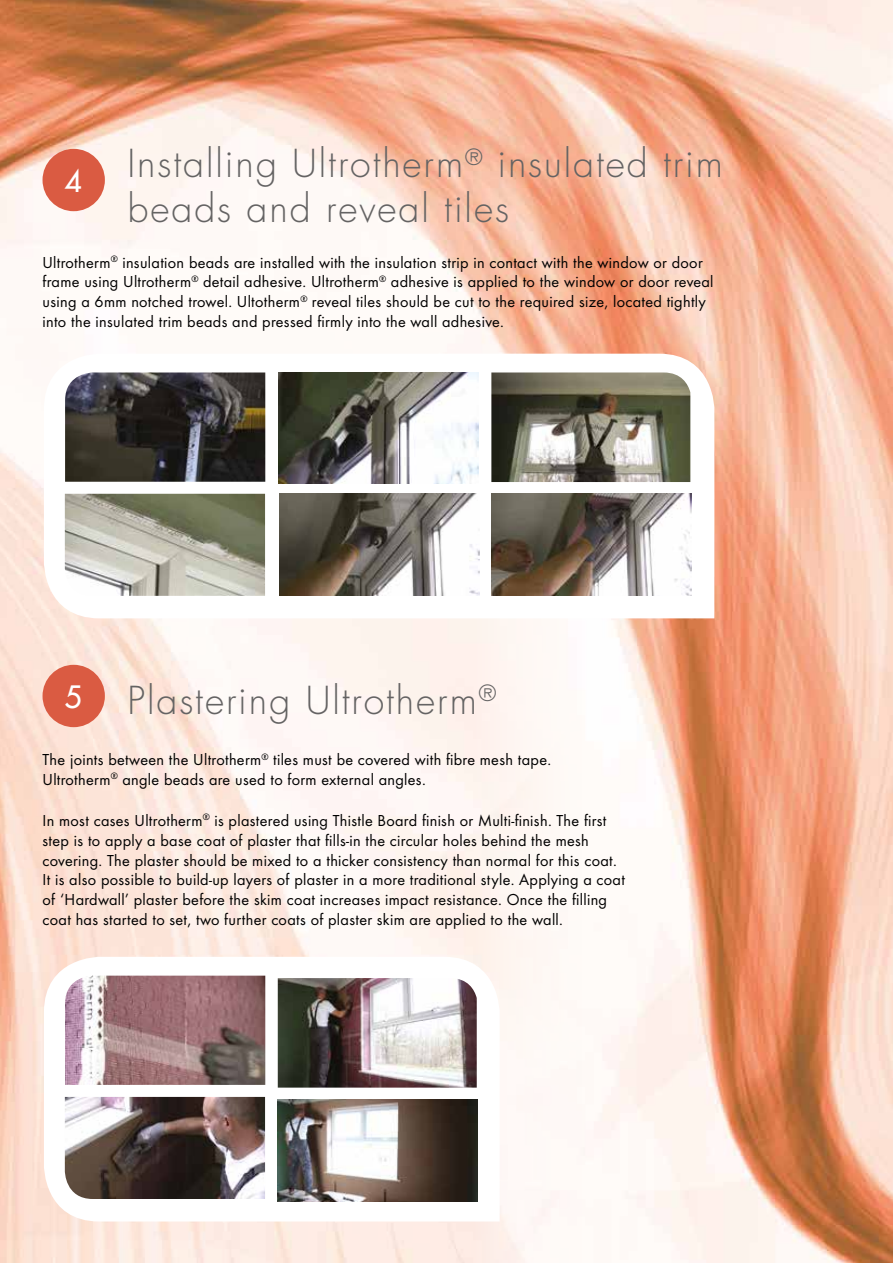
<style>
.page{position:relative;width:893px;height:1263px;background:#fff}
.page>*{position:absolute;margin:0;border:0;box-sizing:border-box;transform-origin:0 0}
.t1{font:300 37.5px/45px "Futura";letter-spacing:.05em;color:#646363}
.t2{font:30px "Futura";color:#fff}
.t3{font:16.5px/19.8px "Futura Boo";letter-spacing:.02em;color:#000}
</style>
<div class="page">
<img style="left:0;top:0;width:893px;height:1263px">
<img style="left:0;top:317px;width:591px;height:946px">
<div style="left:43px;top:149px;width:62px;height:62px;background:#da5b42;border-radius:50%"></div>
<svg style="left:44px;top:354px;width:670px;height:264px"></svg>
<img style="left:65px;top:372px;width:200px;height:110px">
<img style="left:278px;top:372px;width:201px;height:111px">
<img style="left:279px;top:494px;width:201px;height:102px">
<img style="left:491px;top:494px;width:200px;height:102px">
<img style="left:491px;top:372px;width:199px;height:110px">
<img style="left:65px;top:494px;width:200px;height:102px">
<div style="left:103px;top:123px;width:644px;height:126px;background:#fff;opacity:.85"></div>
<div style="left:43px;top:665px;width:62px;height:62px;background:#da5b42;border-radius:50%"></div>
<svg style="left:44px;top:957px;width:456px;height:264px"></svg>
<img style="left:65px;top:976px;width:200px;height:109px">
<img style="left:277px;top:1099px;width:201px;height:102px">
<img style="left:278px;top:978px;width:199px;height:109px">
<img style="left:65px;top:1097px;width:200px;height:102px">
<h2 class="t2" style="left:65px;top:162px;width:19px">4</h2>
<h1 class="t1" style="left:128px;top:142px;width:597px">Installing Ultrotherm<sup>®</sup> insulated trim beads and reveal tiles</h1>
<p class="t3" style="left:43px;top:252px;width:673px">Ultrotherm<sup>®</sup> insulation beads are installed with the insulation strip in contact with the window or door frame using Ultrotherm<sup>®</sup> detail adhesive. Ultrotherm<sup>®</sup> adhesive is applied to the window or door reveal using a 6mm notched trowel. Ultotherm<sup>®</sup> reveal tiles should be cut to the required size, located tightly into the insulated trim beads and pressed firmly into the wall adhesive.</p>
<h2 class="t2" style="left:65px;top:678px;width:19px">5</h2>
<h1 class="t1" style="left:128px;top:678px;width:370px">Plastering Ultrotherm<sup>®</sup></h1>
<p class="t3" style="left:43px;top:749px;width:510px">The joints between the Ultrotherm<sup>®</sup> tiles must be covered with fibre mesh tape.<br>Ultrotherm<sup>®</sup> angle beads are used to form external angles.</p>
<p class="t3" style="left:43px;top:810px;width:584px">In most cases Ultrotherm<sup>®</sup> is plastered using Thistle Board finish or Multi-finish. The first step is to apply a base coat of plaster that fills-in the circular holes behind the mesh covering. The plaster should be mixed to a thicker consistency than normal for this coat.<br>It is also possible to build-up layers of plaster in a more traditional style. Applying a coat of ‘Hardwall’ plaster before the skim coat increases impact resistance. Once the filling coat has started to set, two further coats of plaster skim are applied to the wall.</p>
</div>
